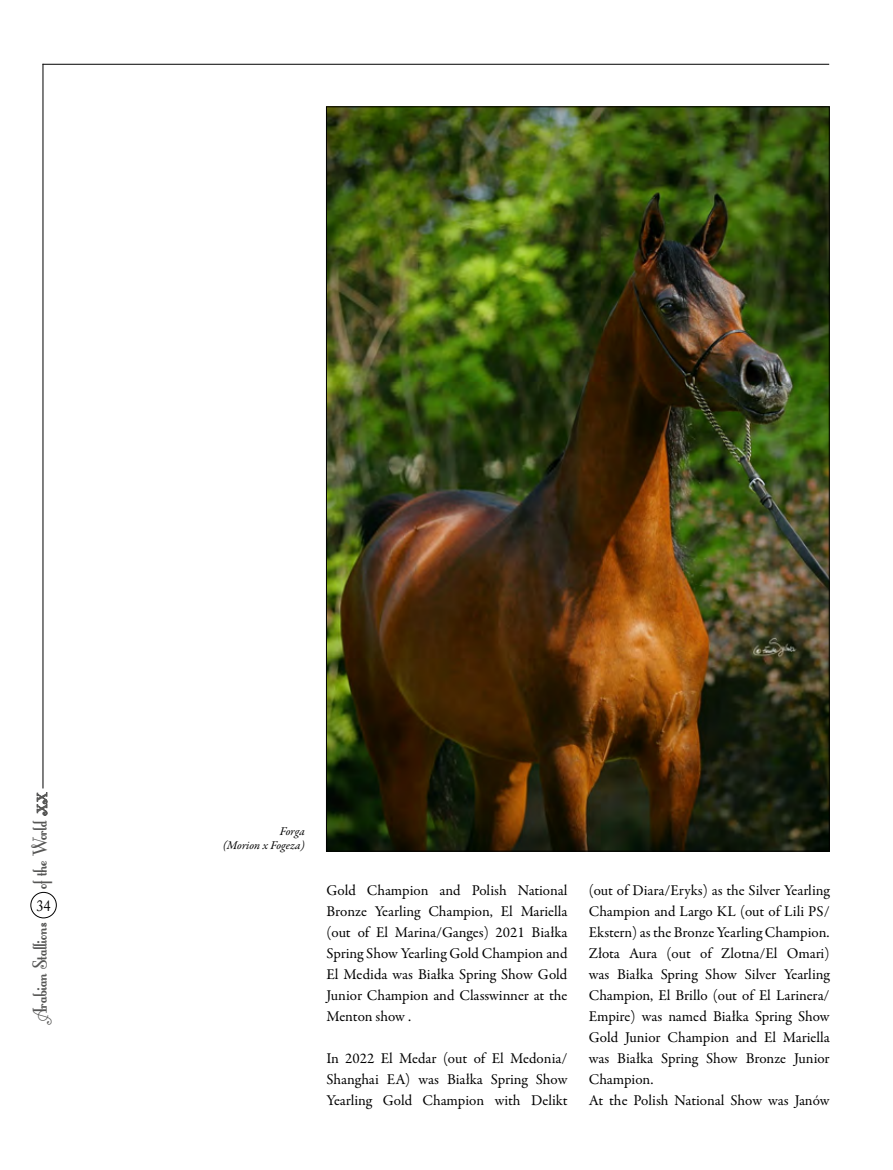
<style>
.page{position:relative;width:893px;height:1170px;background:#fff}
.page>*{position:absolute;margin:0;border:0;box-sizing:border-box;transform-origin:0 0}
.t1{font:24px "Fontleroy Brown";letter-spacing:-.005em;color:#575756}
.t2{font:15.75px "Adobe Caslon";color:#000;scale:.9 1}
.t3{font:15px/21px "Garamond Premr Pro";letter-spacing:-.005em;color:#000;text-align:justify}
.t4{font:italic 12px/14.4px "Garamond Premr Pro";letter-spacing:-.005em;color:#000;text-align:right}
.s1{font-size:16.8px}
</style>
<div class="page">
<div style="left:30px;top:891px;width:27px;height:27px;border:1px solid #000;border-radius:50%"></div>
<hr style="left:43px;top:64px;width:1px;height:724px;background:#000">
<hr style="left:43px;top:64px;width:786px;height:1px;background:#000">
<img style="left:328px;top:108px;width:500px;height:741px">
<h1 class="t1" style="left:30px;top:888px;width:98px;rotate:-90deg">of the World <span class="s1">xx</span></h1>
<p class="t2" style="left:36px;top:896px;width:17px">34</p>
<h1 class="t1" style="left:30px;top:1020px;width:100px;rotate:-90deg">Arabian Stallions</h1>
<p class="t4" style="left:223px;top:824px;width:83px">Forga<br>(Morion x Fogeza)</p>
<p class="t3" style="left:327px;top:879px;width:242px">Gold Champion and Polish National Bronze Yearling Champion, El Mariella (out of El Marina/Ganges) 2021 Białka Spring Show Yearling Gold Champion and El Medida was Białka Spring Show Gold Junior Champion and Classwinner at the Menton show .</p>
<p class="t3" style="left:327px;top:1047px;width:242px">In 2022 El Medar (out of El Medonia/ Shanghai EA) was Białka Spring Show Yearling Gold Champion with Delikt</p>
<p class="t3" style="left:589px;top:879px;width:242px;text-align:left">(out of Diara/Eryks) as the Silver Yearling Champion and Largo KL (out of Lili PS/ Ekstern) as the Bronze Yearling Champion.<br>Złota Aura (out of Zlotna/El Omari) was Białka Spring Show Silver Yearling Champion, El Brillo (out of El Larinera/ Empire) was named Białka Spring Show Gold Junior Champion and El Mariella was Białka Spring Show Bronze Junior Champion.<br>At the Polish National Show was Janów</p>
</div>
